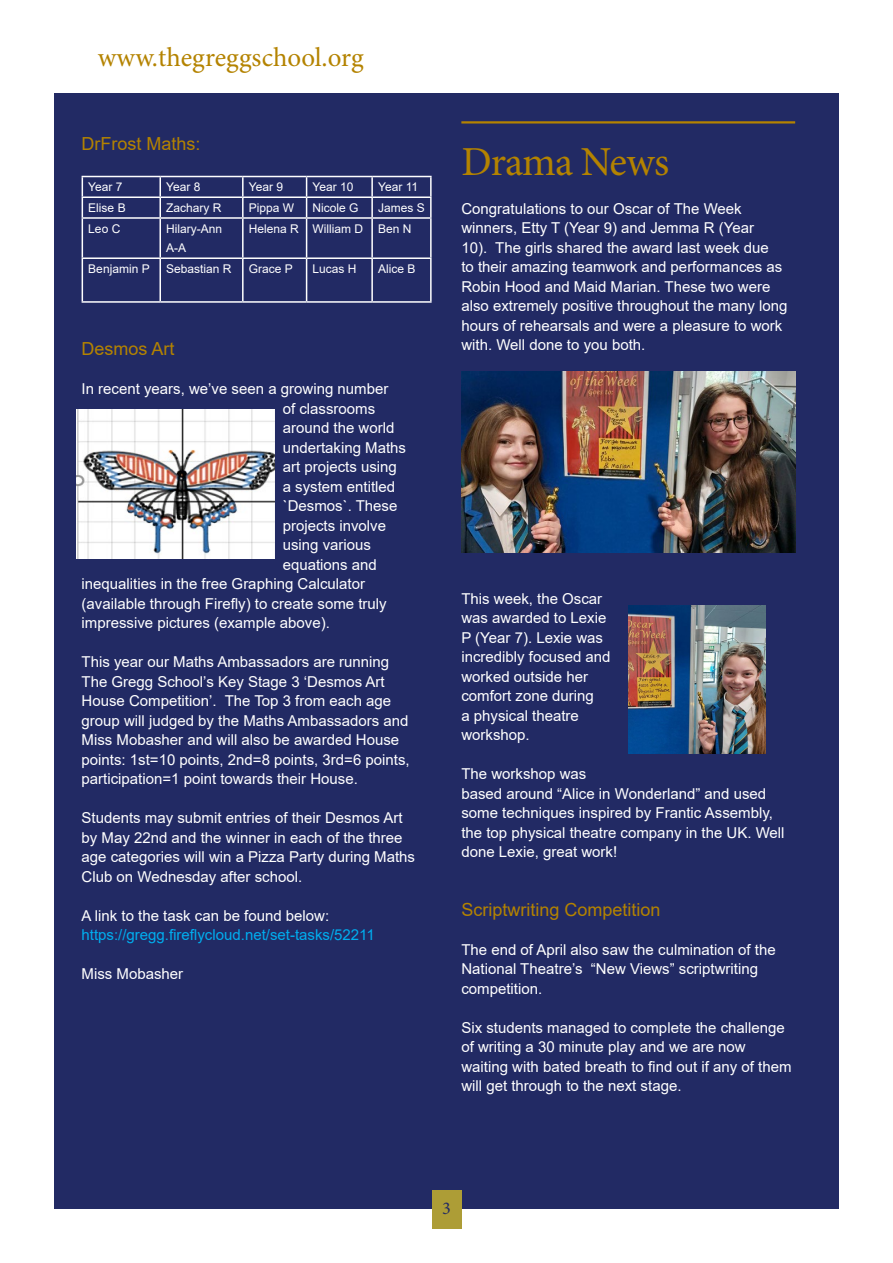
<style>
.page{position:relative;width:893px;height:1263px;background:#fff}
.page>*{position:absolute;margin:0;border:0;box-sizing:border-box;transform-origin:0 0}
.t1{font:41.25px "Minion Pro";letter-spacing:-.02em;color:#b48300}
.t2{font:27px "Minion Pro";color:#b48300}
.Paragraph_Style_1{font:18px "Arial";color:#b48300}
.t3{font:18px "Minion Pro";color:#222a64}
.Paragraph_Style_1-2{font:15px/19.5px "Arial";color:#fff}
.Paragraph_Style_1-3{font:15px "Arial";color:#00aeef}
.Paragraph_Style_1-4{font:12px/19.5px "Arial";color:#fff}
</style>
<div class="page">
<div style="left:54px;top:94px;width:785px;height:1115px;background:#222a64"></div>
<div style="left:432px;top:1191px;width:30px;height:38px;background:#ad9d36"></div>
<hr style="left:82px;top:176px;width:78px;height:1px;background:#fff">
<hr style="left:160px;top:176px;width:83px;height:1px;background:#fff">
<hr style="left:243px;top:176px;width:64px;height:1px;background:#fff">
<hr style="left:307px;top:176px;width:65px;height:1px;background:#fff">
<hr style="left:372px;top:176px;width:60px;height:1px;background:#fff">
<hr style="left:82px;top:196px;width:78px;height:2px;background:#fff">
<svg style="left:82px;top:177px;width:1px;height:40px"></svg>
<hr style="left:160px;top:196px;width:83px;height:2px;background:#fff">
<svg style="left:159px;top:177px;width:2px;height:40px"></svg>
<hr style="left:243px;top:196px;width:64px;height:2px;background:#fff">
<svg style="left:242px;top:177px;width:2px;height:40px"></svg>
<hr style="left:307px;top:196px;width:65px;height:2px;background:#fff">
<svg style="left:306px;top:177px;width:1px;height:40px"></svg>
<hr style="left:372px;top:196px;width:60px;height:2px;background:#fff">
<svg style="left:371px;top:177px;width:2px;height:40px"></svg>
<svg style="left:430px;top:177px;width:2px;height:40px"></svg>
<hr style="left:82px;top:217px;width:78px;height:2px;background:#fff">
<hr style="left:82px;top:219px;width:1px;height:38px;background:#fff">
<hr style="left:160px;top:217px;width:83px;height:2px;background:#fff">
<hr style="left:159px;top:219px;width:2px;height:38px;background:#fff">
<hr style="left:243px;top:217px;width:64px;height:2px;background:#fff">
<hr style="left:242px;top:219px;width:2px;height:38px;background:#fff">
<hr style="left:307px;top:217px;width:65px;height:2px;background:#fff">
<hr style="left:306px;top:219px;width:1px;height:38px;background:#fff">
<hr style="left:372px;top:217px;width:60px;height:2px;background:#fff">
<hr style="left:371px;top:219px;width:2px;height:38px;background:#fff">
<hr style="left:430px;top:219px;width:2px;height:38px;background:#fff">
<hr style="left:82px;top:257px;width:78px;height:2px;background:#fff">
<hr style="left:82px;top:259px;width:1px;height:42px;background:#fff">
<hr style="left:160px;top:257px;width:83px;height:2px;background:#fff">
<hr style="left:159px;top:259px;width:2px;height:42px;background:#fff">
<hr style="left:243px;top:257px;width:64px;height:2px;background:#fff">
<hr style="left:242px;top:259px;width:2px;height:42px;background:#fff">
<hr style="left:307px;top:257px;width:65px;height:2px;background:#fff">
<hr style="left:306px;top:259px;width:1px;height:42px;background:#fff">
<hr style="left:372px;top:257px;width:60px;height:2px;background:#fff">
<hr style="left:371px;top:259px;width:2px;height:42px;background:#fff">
<hr style="left:430px;top:259px;width:2px;height:42px;background:#fff">
<hr style="left:82px;top:301px;width:78px;height:2px;background:#fff">
<hr style="left:160px;top:301px;width:83px;height:2px;background:#fff">
<hr style="left:243px;top:301px;width:64px;height:2px;background:#fff">
<hr style="left:307px;top:301px;width:65px;height:2px;background:#fff">
<hr style="left:372px;top:301px;width:60px;height:2px;background:#fff">
<hr style="left:461px;top:121px;width:334px;height:3px;background:#b48300">
<img style="left:77px;top:410px;width:197px;height:148px">
<img style="left:628px;top:605px;width:138px;height:149px">
<img style="left:461px;top:372px;width:334px;height:181px">
<p class="t2" style="left:98px;top:40px;width:267px">www.thegreggschool.org</p>
<p class="Paragraph_Style_1" style="left:82px;top:132px;width:121px">DrFrost Maths:</p>
<p class="Paragraph_Style_1-4" style="left:88px;top:177px;width:36px">Year 7</p>
<p class="Paragraph_Style_1-4" style="left:166px;top:177px;width:36px">Year 8</p>
<p class="Paragraph_Style_1-4" style="left:249px;top:177px;width:36px">Year 9</p>
<p class="Paragraph_Style_1-4" style="left:313px;top:177px;width:42px">Year 10</p>
<p class="Paragraph_Style_1-4" style="left:378px;top:177px;width:42px">Year 11</p>
<p class="Paragraph_Style_1-4" style="left:88px;top:198px;width:39px">Elise B</p>
<p class="Paragraph_Style_1-4" style="left:166px;top:198px;width:57px">Zachary R</p>
<p class="Paragraph_Style_1-4" style="left:249px;top:198px;width:47px">Pippa W</p>
<p class="Paragraph_Style_1-4" style="left:313px;top:198px;width:48px">Nicole G</p>
<p class="Paragraph_Style_1-4" style="left:378px;top:198px;width:48px">James S</p>
<p class="Paragraph_Style_1-4" style="left:88px;top:219px;width:34px">Leo C</p>
<p class="Paragraph_Style_1-4" style="left:166px;top:219px;width:58px">Hilary-Ann<br>A-A</p>
<p class="Paragraph_Style_1-4" style="left:249px;top:219px;width:52px">Helena R</p>
<p class="Paragraph_Style_1-4" style="left:313px;top:219px;width:52px">William D</p>
<p class="Paragraph_Style_1-4" style="left:378px;top:219px;width:35px">Ben N</p>
<p class="Paragraph_Style_1-4" style="left:88px;top:259px;width:63px">Benjamin P</p>
<p class="Paragraph_Style_1-4" style="left:166px;top:259px;width:67px">Sebastian R</p>
<p class="Paragraph_Style_1-4" style="left:249px;top:259px;width:46px">Grace P</p>
<p class="Paragraph_Style_1-4" style="left:313px;top:259px;width:46px">Lucas H</p>
<p class="Paragraph_Style_1-4" style="left:378px;top:259px;width:39px">Alice B</p>
<p class="Paragraph_Style_1" style="left:82px;top:336px;width:95px">Desmos Art</p>
<p class="Paragraph_Style_1-2" style="left:82px;top:379px;width:308px">In recent years, we’ve seen a growing number</p>
<p class="Paragraph_Style_1-2" style="left:283px;top:399px;width:94px">of classrooms</p>
<p class="Paragraph_Style_1-2" style="left:283px;top:418px;width:113px">around the world</p>
<p class="Paragraph_Style_1-2" style="left:283px;top:438px;width:125px">undertaking Maths</p>
<p class="Paragraph_Style_1-2" style="left:283px;top:457px;width:116px">art projects using</p>
<p class="Paragraph_Style_1-2" style="left:283px;top:477px;width:114px">a system entitled</p>
<p class="Paragraph_Style_1-2" style="left:283px;top:496px;width:116px">`Desmos`. These</p>
<p class="Paragraph_Style_1-2" style="left:283px;top:516px;width:105px">projects involve</p>
<p class="Paragraph_Style_1-2" style="left:283px;top:535px;width:90px">using various</p>
<p class="Paragraph_Style_1-2" style="left:283px;top:555px;width:96px">equations and</p>
<p class="Paragraph_Style_1-2" style="left:82px;top:574px;width:285px">inequalities in the free Graphing Calculator</p>
<p class="Paragraph_Style_1-2" style="left:82px;top:594px;width:307px">(available through Firefly) to create some truly</p>
<p class="Paragraph_Style_1-2" style="left:82px;top:613px;width:250px">impressive pictures (example above).</p>
<p class="Paragraph_Style_1-2" style="left:82px;top:652px;width:330px">This year our Maths Ambassadors are running The Gregg School’s Key Stage 3 ‘Desmos Art House Competition’. The Top 3 from each age group will judged by the Maths Ambassadors and Miss Mobasher and will also be awarded House points: 1st=10 points, 2nd=8 points, 3rd=6 points, participation=1 point towards their House.</p>
<p class="Paragraph_Style_1-2" style="left:82px;top:808px;width:335px">Students may submit entries of their Desmos Art by May 22nd and the winner in each of the three age categories will win a Pizza Party during Maths Club on Wednesday after school.</p>
<p class="Paragraph_Style_1-2" style="left:82px;top:906px;width:249px">A link to the task can be found below:</p>
<p class="Paragraph_Style_1-3" style="left:82px;top:925px;width:295px">https://gregg.fireflycloud.net/set-tasks/52211</p>
<p class="Paragraph_Style_1-2" style="left:82px;top:964px;width:103px">Miss Mobasher</p>
<p class="t1" style="left:461px;top:134px;width:209px">Drama News</p>
<p class="Paragraph_Style_1-2" style="left:461px;top:198px;width:327px">Congratulations to our Oscar of The Week winners, Etty T (Year 9) and Jemma R (Year<br>10). The girls shared the award last week due<br>to their amazing teamwork and performances as Robin Hood and Maid Marian. These two were also extremely positive throughout the many long hours of rehearsals and were a pleasure to work with. Well done to you both.</p>
<p class="Paragraph_Style_1-2" style="left:461px;top:588px;width:151px">This week, the Oscar was awarded to Lexie<br>P (Year 7). Lexie was incredibly focused and worked outside her comfort zone during<br>a physical theatre workshop.</p>
<p class="Paragraph_Style_1-2" style="left:461px;top:764px;width:325px">The workshop was<br>based around “Alice in Wonderland” and used some techniques inspired by Frantic Assembly, the top physical theatre company in the UK. Well done Lexie, great work!</p>
<p class="Paragraph_Style_1" style="left:461px;top:897px;width:201px">Scriptwriting Competition</p>
<p class="Paragraph_Style_1-2" style="left:461px;top:939px;width:316px">The end of April also saw the culmination of the<br>National Theatre’s “New Views” scriptwriting competition.</p>
<p class="Paragraph_Style_1-2" style="left:461px;top:1017px;width:332px">Six students managed to complete the challenge of writing a 30 minute play and we are now waiting with bated breath to find out if any of them will get through to the next stage.</p>
<p class="t3" style="left:442px;top:1196px;width:10px">3</p>
</div>
